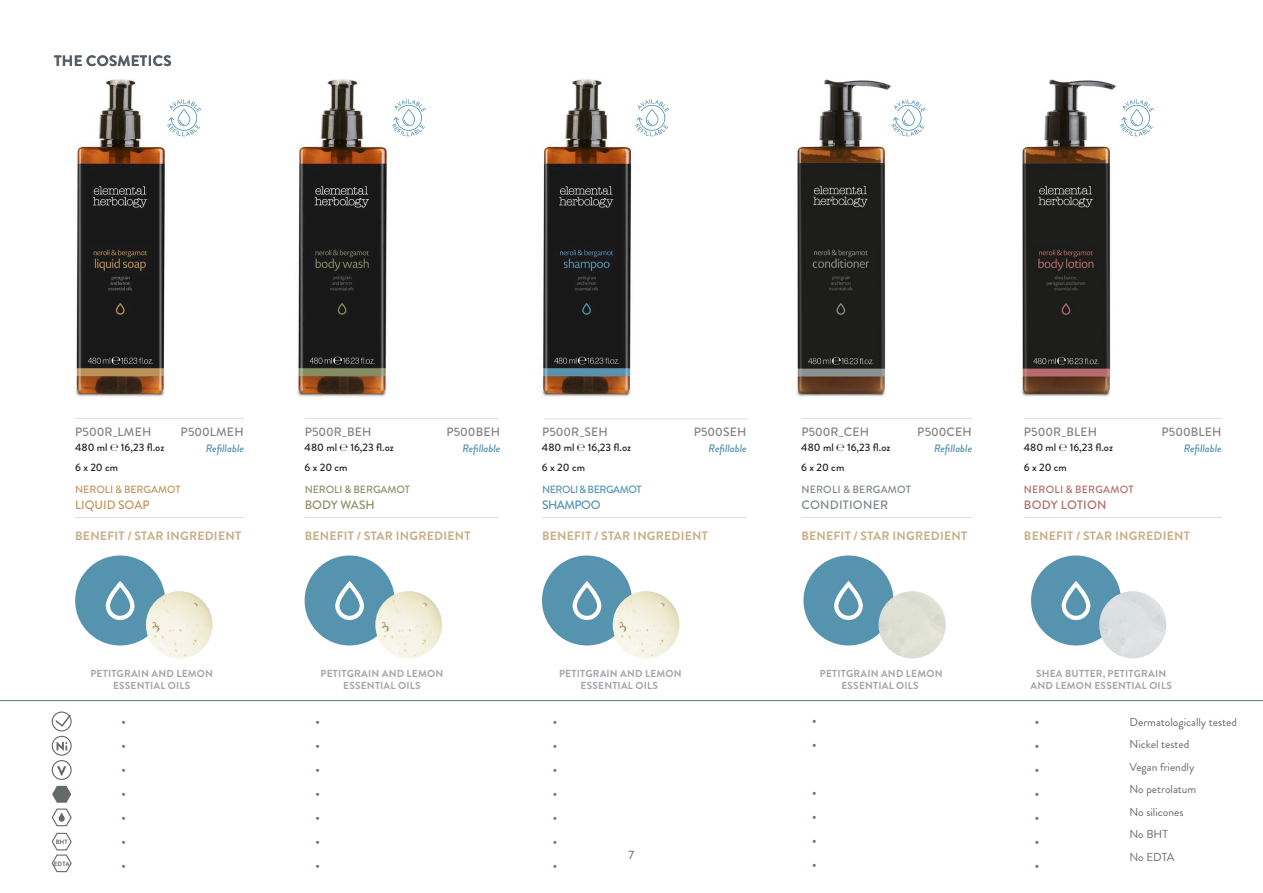
<style>
.page{position:relative;width:1263px;height:893px;background:#fff}
.page>*{position:absolute;margin:0;border:0;box-sizing:border-box;transform-origin:0 0}
.t1{font:700 15px "Brandon Grotesque";letter-spacing:.02em;color:#545d64}
.t2{font:700 12.15px "Brandon Grotesque";letter-spacing:.02em;color:#cbad86}
.t3{font:500 12.15px "Brandon Grotesque";letter-spacing:.015em;color:#808285}
.t4{font:500 12.15px "Brandon Grotesque";letter-spacing:.02em;color:#7e8588}
.t5{font:500 12.15px "Brandon Grotesque";letter-spacing:.02em;color:#b16a6c}
.t6{font:500 12.15px "Brandon Grotesque";letter-spacing:-.005em;color:#c3945d}
.t7{font:500 12.15px "Brandon Grotesque";color:#8e8f66}
.t8{font:500 12.15px "Brandon Grotesque";letter-spacing:-.04em;color:#5395b3}
.t9{font:12px "Brandon Grotesque";color:#545d64}
.t10{font:11.55px "Brandon Grotesque";color:#66696a}
.t11{font:700 11.55px "Brandon Grotesque";color:#5d7f7b}
.t12{font:500 10.8px "Brandon Grotesque";color:#232325}
.t13{font:italic 500 10.8px "Brandon Grotesque";color:#5693ae}
.t14{font:500 10.5px "Brandon Grotesque";letter-spacing:-.005em;color:#8e8f66}
.t15{font:500 10.5px "Brandon Grotesque";letter-spacing:-.04em;color:#5395b3}
.t16{font:500 10.5px "Brandon Grotesque";letter-spacing:.02em;color:#b16a6c}
.t17{font:500 10.5px "Brandon Grotesque";letter-spacing:.02em;color:#7e8588}
.t18{font:500 10.5px "Brandon Grotesque";letter-spacing:-.005em;color:#c3945d}
.t19{font:700 10.2px/12.1px "Brandon Grotesque";letter-spacing:.02em;color:#a4a5a9;text-align:center}
.t20{font:700 6.3px "Brandon Grotesque";letter-spacing:.02em;color:#66696a}
.s1{font-family:"Minion Pro";font-weight:400}
</style>
<div class="page">
<img style="left:297px;top:79px;width:113px;height:340px">
<img style="left:1021px;top:79px;width:117px;height:318px">
<img style="left:718px;top:79px;width:208px;height:340px">
<img style="left:75px;top:79px;width:110px;height:318px">
<img style="left:542px;top:79px;width:176px;height:340px">
<hr style="left:305px;top:418px;width:194px;height:1px;background:#e0ded9">
<hr style="left:305px;top:517px;width:194px;height:1px;background:#e0ded9">
<hr style="left:544px;top:419px;width:204px;height:1px;background:#e0ded9">
<hr style="left:542px;top:517px;width:205px;height:1px;background:#e0ded9">
<hr style="left:801px;top:418px;width:171px;height:1px;background:#e0ded9">
<hr style="left:801px;top:517px;width:171px;height:1px;background:#e0ded9">
<hr style="left:0;top:700px;width:1263px;height:1px;background:#5d7f7b">
<hr style="left:75px;top:418px;width:169px;height:1px;background:#e0ded9">
<hr style="left:1024px;top:418px;width:198px;height:1px;background:#e0ded9">
<hr style="left:75px;top:517px;width:169px;height:1px;background:#e0ded9">
<hr style="left:1024px;top:517px;width:198px;height:1px;background:#e0ded9">
<div style="left:52px;top:736px;width:20px;height:20px;border:1px solid #66696a;border-radius:50%"></div>
<svg style="left:57px;top:742px;width:10px;height:9px"></svg>
<div style="left:52px;top:711px;width:20px;height:20px;border:1px solid #66696a;border-radius:50%"></div>
<div style="left:52px;top:760px;width:20px;height:20px;border:1px solid #66696a;border-radius:50%"></div>
<svg style="left:57px;top:766px;width:9px;height:10px"></svg>
<svg style="left:52px;top:786px;width:19px;height:17px"></svg>
<svg style="left:54px;top:713px;width:18px;height:15px"></svg>
<svg style="left:52px;top:809px;width:20px;height:17px"></svg>
<svg style="left:51px;top:832px;width:21px;height:41px"></svg>
<div style="left:75px;top:555px;width:90px;height:90px;background:#5693ae;border-radius:50%"></div>
<div style="left:305px;top:555px;width:90px;height:90px;background:#5693ae;border-radius:50%"></div>
<div style="left:542px;top:555px;width:90px;height:90px;background:#5693ae;border-radius:50%"></div>
<div style="left:803px;top:555px;width:90px;height:90px;background:#5693ae;border-radius:50%"></div>
<div style="left:1031px;top:555px;width:90px;height:90px;background:#5693ae;border-radius:50%"></div>
<svg style="left:146px;top:591px;width:67px;height:67px;background:#f0eddb"></svg>
<svg style="left:375px;top:591px;width:67px;height:67px;background:#f0ecdb"></svg>
<svg style="left:613px;top:591px;width:66px;height:67px;background:#f0eddb"></svg>
<svg style="left:106px;top:581px;width:28px;height:39px"></svg>
<svg style="left:335px;top:581px;width:29px;height:39px"></svg>
<svg style="left:573px;top:581px;width:28px;height:39px"></svg>
<svg style="left:834px;top:581px;width:29px;height:39px"></svg>
<svg style="left:1062px;top:581px;width:28px;height:39px"></svg>
<div style="left:1099px;top:591px;width:67px;height:67px;background:#dcdfe1;border-radius:34px"></div>
<div style="left:879px;top:591px;width:67px;height:67px;background:#dee0d3;border-radius:50%"></div>
<svg style="left:392px;top:99px;width:34px;height:37px"></svg>
<svg style="left:635px;top:99px;width:34px;height:37px"></svg>
<svg style="left:891px;top:99px;width:34px;height:37px"></svg>
<svg style="left:1119px;top:99px;width:35px;height:37px"></svg>
<svg style="left:167px;top:99px;width:34px;height:37px"></svg>
<p class="t1" style="left:54px;top:50px;width:119px">THE COSMETICS</p>
<p class="t3" style="left:75px;top:423px;width:78px">P500R_LMEH</p>
<p class="t3" style="left:181px;top:423px;width:65px">P500LMEH</p>
<p class="t3" style="left:305px;top:423px;width:68px">P500R_BEH</p>
<p class="t13" style="left:206px;top:441px;width:39px">Refillable</p>
<p class="t3" style="left:542px;top:423px;width:67px">P500R_SEH</p>
<p class="t3" style="left:801px;top:423px;width:69px">P500R_CEH</p>
<p class="t3" style="left:1024px;top:423px;width:75px">P500R_BLEH</p>
<p class="t3" style="left:694px;top:423px;width:54px">P500SEH</p>
<p class="t13" style="left:709px;top:441px;width:39px">Refillable</p>
<p class="t3" style="left:917px;top:423px;width:56px">P500CEH</p>
<p class="t13" style="left:934px;top:441px;width:39px">Refillable</p>
<p class="t3" style="left:446px;top:423px;width:55px">P500BEH</p>
<p class="t13" style="left:462px;top:441px;width:39px">Refillable</p>
<p class="t3" style="left:1161px;top:423px;width:62px">P500BLEH</p>
<p class="t13" style="left:1184px;top:441px;width:39px">Refillable</p>
<p class="t12" style="left:75px;top:440px;width:91px">480 ml <span class="s1">℮</span> 16,23 fl.oz</p>
<p class="t12" style="left:305px;top:440px;width:91px">480 ml <span class="s1">℮</span> 16,23 fl.oz</p>
<p class="t12" style="left:542px;top:440px;width:91px">480 ml <span class="s1">℮</span> 16,23 fl.oz</p>
<p class="t12" style="left:801px;top:440px;width:91px">480 ml <span class="s1">℮</span> 16,23 fl.oz</p>
<p class="t12" style="left:1024px;top:440px;width:91px">480 ml <span class="s1">℮</span> 16,23 fl.oz</p>
<p class="t18" style="left:75px;top:482px;width:107px">NEROLI &amp; BERGAMOT</p>
<p class="t6" style="left:75px;top:496px;width:76px">LIQUID SOAP</p>
<p class="t2" style="left:75px;top:527px;width:167px">BENEFIT / STAR INGREDIENT</p>
<p class="t12" style="left:75px;top:460px;width:45px">6 x 20 cm</p>
<p class="t12" style="left:305px;top:460px;width:45px">6 x 20 cm</p>
<p class="t12" style="left:542px;top:460px;width:45px">6 x 20 cm</p>
<p class="t12" style="left:801px;top:460px;width:45px">6 x 20 cm</p>
<p class="t12" style="left:1024px;top:460px;width:45px">6 x 20 cm</p>
<p class="t17" style="left:801px;top:482px;width:111px">NEROLI &amp; BERGAMOT</p>
<p class="t4" style="left:801px;top:496px;width:88px">CONDITIONER</p>
<p class="t2" style="left:801px;top:527px;width:167px">BENEFIT / STAR INGREDIENT</p>
<p class="t14" style="left:305px;top:482px;width:107px">NEROLI &amp; BERGAMOT</p>
<p class="t7" style="left:305px;top:496px;width:72px">BODY WASH</p>
<p class="t15" style="left:542px;top:482px;width:101px">NEROLI &amp; BERGAMOT</p>
<p class="t8" style="left:542px;top:496px;width:60px">SHAMPOO</p>
<p class="t16" style="left:1024px;top:482px;width:111px">NEROLI &amp; BERGAMOT</p>
<p class="t5" style="left:1024px;top:496px;width:84px">BODY LOTION</p>
<p class="t2" style="left:305px;top:527px;width:167px">BENEFIT / STAR INGREDIENT</p>
<p class="t2" style="left:542px;top:527px;width:167px">BENEFIT / STAR INGREDIENT</p>
<p class="t2" style="left:1024px;top:527px;width:167px">BENEFIT / STAR INGREDIENT</p>
<p class="t20" style="left:56px;top:837px;width:14px">BHT</p>
<p class="t20" style="left:54px;top:859px;width:17px">EDTA</p>
<p class="t19" style="left:90px;top:668px;width:124px">PETITGRAIN AND LEMON</p>
<p class="t19" style="left:113px;top:680px;width:79px">ESSENTIAL OILS</p>
<p class="t11" style="left:122px;top:713px;width:6px">•</p>
<p class="t11" style="left:122px;top:737px;width:6px">•</p>
<p class="t11" style="left:122px;top:761px;width:6px">•</p>
<p class="t11" style="left:122px;top:785px;width:6px">•</p>
<p class="t11" style="left:122px;top:809px;width:6px">•</p>
<p class="t11" style="left:122px;top:833px;width:6px">•</p>
<p class="t11" style="left:122px;top:857px;width:6px">•</p>
<p class="t19" style="left:321px;top:668px;width:124px">PETITGRAIN AND LEMON</p>
<p class="t19" style="left:343px;top:680px;width:79px">ESSENTIAL OILS</p>
<p class="t11" style="left:315px;top:713px;width:6px">•</p>
<p class="t11" style="left:315px;top:737px;width:6px">•</p>
<p class="t11" style="left:315px;top:761px;width:6px">•</p>
<p class="t11" style="left:315px;top:785px;width:6px">•</p>
<p class="t11" style="left:315px;top:809px;width:6px">•</p>
<p class="t11" style="left:315px;top:833px;width:6px">•</p>
<p class="t11" style="left:315px;top:857px;width:6px">•</p>
<p class="t19" style="left:559px;top:668px;width:124px">PETITGRAIN AND LEMON</p>
<p class="t19" style="left:581px;top:680px;width:79px">ESSENTIAL OILS</p>
<p class="t11" style="left:553px;top:713px;width:6px">•</p>
<p class="t11" style="left:553px;top:737px;width:6px">•</p>
<p class="t11" style="left:553px;top:761px;width:6px">•</p>
<p class="t11" style="left:553px;top:785px;width:6px">•</p>
<p class="t11" style="left:553px;top:809px;width:6px">•</p>
<p class="t11" style="left:553px;top:833px;width:6px">•</p>
<p class="t11" style="left:553px;top:857px;width:6px">•</p>
<p class="t9" style="left:629px;top:846px;width:7px">7</p>
<p class="t19" style="left:820px;top:668px;width:124px">PETITGRAIN AND LEMON</p>
<p class="t19" style="left:841px;top:680px;width:79px">ESSENTIAL OILS</p>
<p class="t11" style="left:812px;top:713px;width:6px">•</p>
<p class="t11" style="left:812px;top:737px;width:6px">•</p>
<p class="t11" style="left:812px;top:785px;width:6px">•</p>
<p class="t11" style="left:812px;top:809px;width:6px">•</p>
<p class="t11" style="left:812px;top:833px;width:6px">•</p>
<p class="t11" style="left:812px;top:857px;width:6px">•</p>
<p class="t19" style="left:1030px;top:668px;width:143px">SHEA BUTTER, PETITGRAIN<br>AND LEMON ESSENTIAL OILS</p>
<p class="t11" style="left:1035px;top:713px;width:6px">•</p>
<p class="t11" style="left:1035px;top:737px;width:6px">•</p>
<p class="t11" style="left:1035px;top:761px;width:6px">•</p>
<p class="t11" style="left:1035px;top:785px;width:6px">•</p>
<p class="t11" style="left:1035px;top:809px;width:6px">•</p>
<p class="t11" style="left:1035px;top:833px;width:6px">•</p>
<p class="t11" style="left:1035px;top:857px;width:6px">•</p>
<p class="t10" style="left:1129px;top:714px;width:109px">Dermatologically tested</p>
<p class="t10" style="left:1129px;top:736px;width:61px">Nickel tested</p>
<p class="t10" style="left:1129px;top:759px;width:66px">Vegan friendly</p>
<p class="t10" style="left:1129px;top:781px;width:68px">No petrolatum</p>
<p class="t10" style="left:1129px;top:804px;width:56px">No silicones</p>
<p class="t10" style="left:1129px;top:826px;width:40px">No BHT</p>
<p class="t10" style="left:1129px;top:849px;width:46px">No EDTA</p>
</div>
